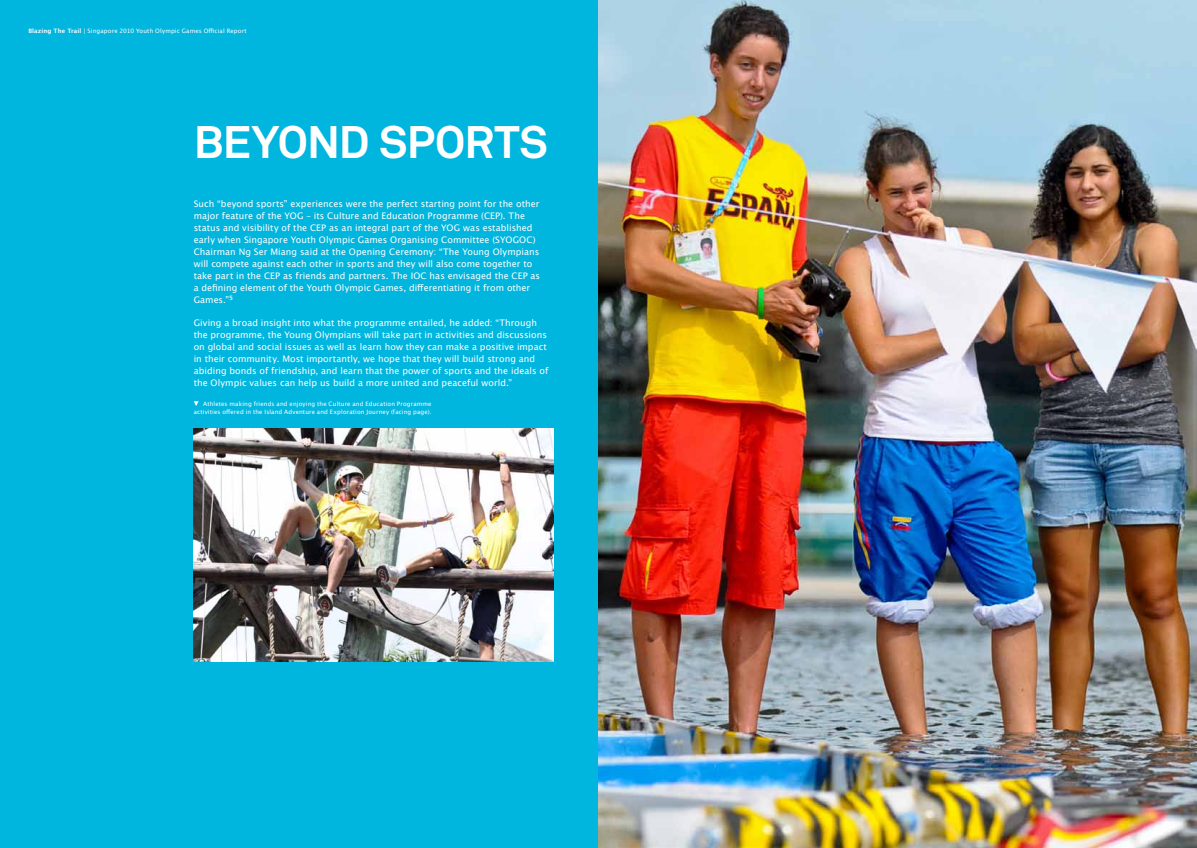
<style>
.page{position:relative;width:1197px;height:848px;background:#fff}
.page>*{position:absolute;margin:0;border:0;box-sizing:border-box;transform-origin:0 0}
.t1{font:700 45px "Akkurat";color:#fff}
.t2{font:9px/12px "Lucida Grande";letter-spacing:.005em;color:#fff}
.t3{font:6px/8px "Lucida Grande";letter-spacing:.02em;color:#fff;text-align:right}
.s1{font-weight:700}
</style>
<div class="page">
<div style="left:0;top:0;width:1196px;height:848px;background:#00b5de"></div>
<img style="left:598px;top:0;width:598px;height:848px">
<img style="left:194px;top:428px;width:359px;height:233px">
<svg style="left:194px;top:401px;width:4px;height:5px"></svg>
<p class="t3" style="left:28px;top:27px;width:220px"><span class="s1">Blazing The Trail</span> | Singapore 2010 Youth Olympic Games Official Report</p>
<h1 class="t1" style="left:194px;top:114px;width:356px">BEYOND SPORTS</h1>
<p class="t2" style="left:194px;top:198px;width:348px">Such “beyond sports” experiences were the perfect starting point for the other major feature of the YOG – its Culture and Education Programme (CEP). The status and visibility of the CEP as an integral part of the YOG was established early when Singapore Youth Olympic Games Organising Committee (SYOGOC)<br>Chairman Ng Ser Miang said at the Opening Ceremony: “The Young Olympians will compete against each other in sports and they will also come together to take part in the CEP as friends and partners. The IOC has envisaged the CEP as a defining element of the Youth Olympic Games, differentiating it from other Games.”<sup>5</sup></p>
<p class="t2" style="left:194px;top:317px;width:356px">Giving a broad insight into what the programme entailed, he added: “Through the programme, the Young Olympians will take part in activities and discussions on global and social issues as well as learn how they can make a positive impact in their community. Most importantly, we hope that they will build strong and abiding bonds of friendship, and learn that the power of sports and the ideals of the Olympic values can help us build a more united and peaceful world.”</p>
<p class="t3" style="left:194px;top:400px;width:239px">Athletes making friends and enjoying the Culture and Education Programme activities offered in the Island Adventure and Exploration Journey (facing page).</p>
</div>
